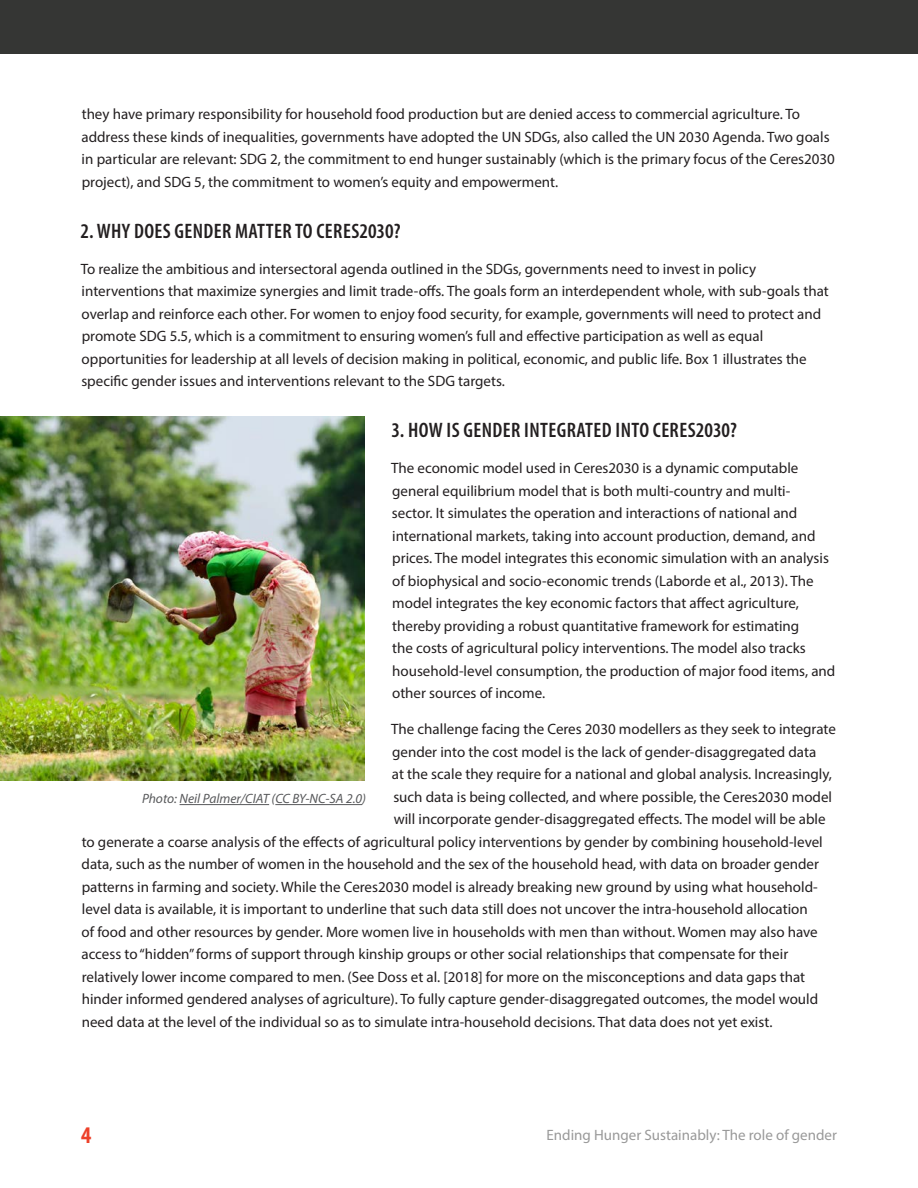
<style>
.page{position:relative;width:918px;height:1188px;background:#fff}
.page>*{position:absolute;margin:0;border:0;box-sizing:border-box;transform-origin:0 0}
.t1{font:700 condensed 24px "Myriad Pro";color:#ed412a}
.t2{font:600 condensed 21px "Myriad Pro";letter-spacing:.02em;color:#231f20}
.Body{font:15px/22.5px "Myriad Pro";color:#231f20}
.t3{font:15px "Myriad Pro";color:#999}
.Source{font:italic 13.5px "Myriad Pro";color:#58595b}
</style>
<div class="page">
<div style="left:0;top:0;width:918px;height:54px;background:#353634"></div>
<img style="left:0;top:416px;width:364px;height:365px">
<hr style="left:180px;top:804px;width:89px;height:1px;background:#58595b">
<hr style="left:275px;top:804px;width:87px;height:1px;background:#58595b">
<p class="Body" style="left:81px;top:103px;width:755px">they have primary responsibility for household food production but are denied access to commercial agriculture. To address these kinds of inequalities, governments have adopted the UN SDGs, also called the UN 2030 Agenda. Two goals in particular are relevant: SDG 2, the commitment to end hunger sustainably (which is the primary focus of the Ceres2030 project), and SDG 5, the commitment to women’s equity and empowerment.</p>
<h2 class="t2" style="left:81px;top:218px;width:321px">2. WHY DOES GENDER MATTER TO CERES2030?</h2>
<p class="Body" style="left:81px;top:257px;width:750px">To realize the ambitious and intersectoral agenda outlined in the SDGs, governments need to invest in policy interventions that maximize synergies and limit trade-offs. The goals form an interdependent whole, with sub-goals that overlap and reinforce each other. For women to enjoy food security, for example, governments will need to protect and promote SDG 5.5, which is a commitment to ensuring women’s full and effective participation as well as equal opportunities for leadership at all levels of decision making in political, economic, and public life. Box 1 illustrates the specific gender issues and interventions relevant to the SDG targets.</p>
<h2 class="t2" style="left:391px;top:417px;width:347px">3. HOW IS GENDER INTEGRATED INTO CERES2030?</h2>
<p class="Body" style="left:391px;top:457px;width:446px">The economic model used in Ceres2030 is a dynamic computable general equilibrium model that is both multi-country and multi-<br>sector. It simulates the operation and interactions of national and international markets, taking into account production, demand, and prices. The model integrates this economic simulation with an analysis of biophysical and socio-economic trends (Laborde et al., 2013). The model integrates the key economic factors that affect agriculture, thereby providing a robust quantitative framework for estimating<br>the costs of agricultural policy interventions. The model also tracks household-level consumption, the production of major food items, and other sources of income.</p>
<p class="Body" style="left:391px;top:718px;width:446px">The challenge facing the Ceres 2030 modellers as they seek to integrate</p>
<p class="Body" style="left:392px;top:740px;width:426px">gender into the cost model is the lack of gender-disaggregated data</p>
<p class="Body" style="left:392px;top:763px;width:442px">at the scale they require for a national and global analysis. Increasingly,</p>
<p class="Body" style="left:393px;top:785px;width:440px">such data is being collected, and where possible, the Ceres2030 model</p>
<p class="Body" style="left:394px;top:808px;width:433px">will incorporate gender-disaggregated effects. The model will be able</p>
<p class="Body" style="left:82px;top:830px;width:743px">to generate a coarse analysis of the effects of agricultural policy interventions by gender by combining household-level</p>
<p class="Body" style="left:82px;top:853px;width:739px">data, such as the number of women in the household and the sex of the household head, with data on broader gender</p>
<p class="Body" style="left:82px;top:875px;width:738px">patterns in farming and society. While the Ceres2030 model is already breaking new ground by using what household-</p>
<p class="Body" style="left:82px;top:898px;width:727px">level data is available, it is important to underline that such data still does not uncover the intra-household allocation</p>
<p class="Body" style="left:82px;top:920px;width:738px">of food and other resources by gender. More women live in households with men than without. Women may also have</p>
<p class="Body" style="left:81px;top:943px;width:708px">access to “hidden” forms of support through kinship groups or other social relationships that compensate for their</p>
<p class="Body" style="left:82px;top:965px;width:725px">relatively lower income compared to men. (See Doss et al. [2018] for more on the misconceptions and data gaps that</p>
<p class="Body" style="left:82px;top:988px;width:738px">hinder informed gendered analyses of agriculture). To fully capture gender-disaggregated outcomes, the model would</p>
<p class="Body" style="left:82px;top:1010px;width:692px">need data at the level of the individual so as to simulate intra-household decisions. That data does not yet exist.</p>
<p class="Source" style="left:142px;top:790px;width:225px">Photo: Neil Palmer/CIAT (CC BY-NC-SA 2.0)</p>
<h1 class="t1" style="left:81px;top:1120px;width:12px">4</h1>
<p class="t3" style="left:547px;top:1125px;width:292px">Ending Hunger Sustainably: The role of gender</p>
</div>
